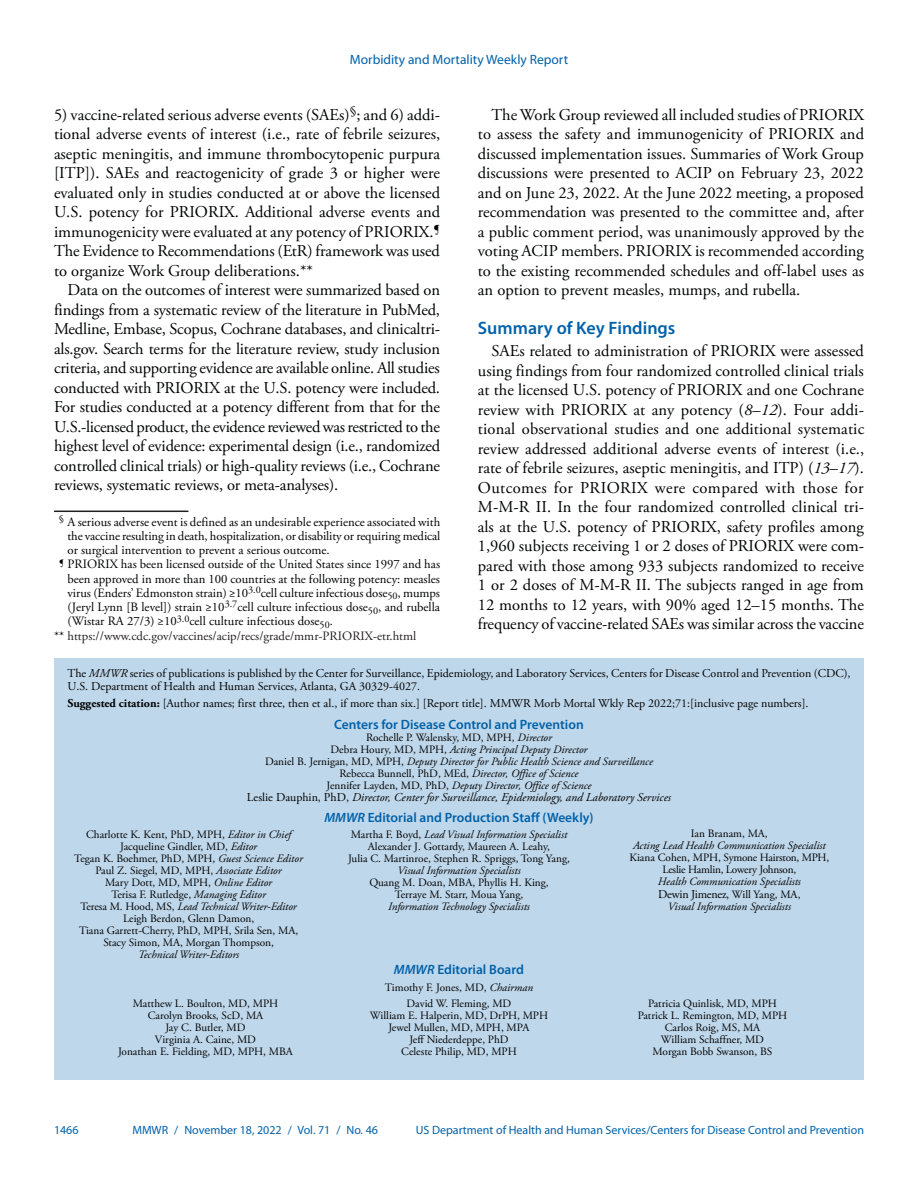
<style>
.page{position:relative;width:918px;height:1188px;background:#fff}
.page>*{position:absolute;margin:0;border:0;box-sizing:border-box;transform-origin:0 0}
.Heading_1{font:600 18px "Myriad Pro";color:#0061aa}
.Paragraph{font:16.5px/19.5px "Adobe Garamond Pro";letter-spacing:-.01em;color:#010203;text-align:justify}
.t1{font:600 13.5px "Myriad Pro";color:#0061aa}
.t2{font:13.5px "Myriad Pro";color:#0061aa}
.footnote_no_rule_tex{font:12.75px/14.2px "Adobe Garamond Pro";color:#010203;text-align:justify}
.footnote_w_rule_text{font:12.75px/14.2px "Adobe Garamond Pro";color:#010203;text-align:justify}
.footnote_no_rule_tex-2{font:12.75px "Adobe Garamond Pro";color:#231f20}
.t3{font:12px/13.5px "Adobe Garamond Pro";color:#010203}
.t4{font:12px "Myriad Pro";color:#0061aa}
.t5{font:italic 12px "Adobe Garamond Pro";color:#010203}
.t6{font:12px "Adobe Garamond Pro";letter-spacing:-.02em;color:#010203}
.t7{font:11.25px/12px "Adobe Garamond Pro";color:#010203;text-align:center}
.t8{font:italic 11.25px/12px "Adobe Garamond Pro";color:#010203;text-align:center}
.t9{font:11.25px/12px "Adobe Garamond Pro";letter-spacing:-.02em;color:#010203;text-align:center}
.s1{color:#010203}
.s2{font-style:italic}
.s3{font-weight:700}
.s4{font-style:normal}
.s5{font-size:11.25px}
</style>
<div class="page">
<div style="left:54px;top:659px;width:810px;height:421px;background:#bfd7ea"></div>
<hr style="left:54px;top:511px;width:134px;height:1px;background:#231f20">
<p class="t2" style="left:350px;top:52px;width:220px">Morbidity and Mortality Weekly Report</p>
<p class="Paragraph" style="left:54px;top:106px;width:388px">5) vaccine-related serious adverse events (SAEs)<sup>§</sup>; and 6) addi&shy;tional adverse events of interest (i.e., rate of febrile seizures, aseptic meningitis, and immune thrombocytopenic purpura [ITP]). SAEs and reactogenicity of grade 3 or higher were evaluated only in studies conducted at or above the licensed U.S. potency for PRIORIX. Additional adverse events and immunogenicity were evaluated at any potency of PRIORIX.<sup>¶ </sup>The Evidence to Recommendations (EtR) framework was used to organize Work Group deliberations.**</p>
<p class="Paragraph" style="left:54px;top:281px;width:388px;text-indent:14px">Data on the outcomes of interest were summarized based on findings from a systematic review of the literature in PubMed, Medline, Embase, Scopus, Cochrane databases, and clinicaltri&shy;als.gov. Search terms for the literature review, study inclusion criteria, and supporting evidence are available online. All studies conducted with PRIORIX at the U.S. potency were included.<br>For studies conducted at a potency different from that for the U.S.-licensed product, the evidence reviewed was restricted to the highest level of evidence: experimental design (i.e., randomized controlled clinical trials) or high-quality reviews (i.e., Cochrane reviews, systematic reviews, or meta-analyses).</p>
<p class="footnote_w_rule_text" style="left:68px;top:515px;width:374px;text-indent:-9px"><sup>§</sup> A serious adverse event is defined as an undesirable experience associated with the vaccine resulting in death, hospitalization, or disability or requiring medical or surgical intervention to prevent a serious outcome.</p>
<p class="footnote_no_rule_tex" style="left:68px;top:558px;width:374px;text-indent:-8px"><sup>¶</sup> PRIORIX has been licensed outside of the United States since 1997 and has been approved in more than 100 countries at the following potency: measles virus (Enders’ Edmonston strain) ≥10<sup>3.0</sup>cell culture infectious dose<sub>50</sub>, mumps (Jeryl Lynn [B level]) strain ≥10<sup>3.7</sup>cell culture infectious dose<sub>50</sub>, and rubella (Wistar RA 27/3) ≥10<sup>3.0</sup>cell culture infectious dose<sub>50</sub>.</p>
<p class="footnote_no_rule_tex-2" style="left:54px;top:628px;width:364px"><span class="s1">**</span> https://www.cdc.gov/vaccines/acip/recs/grade/mmr-PRIORIX-etr.html</p>
<p class="Paragraph" style="left:478px;top:106px;width:388px;text-indent:14px">The Work Group reviewed all included studies of PRIORIX to assess the safety and immunogenicity of PRIORIX and discussed implementation issues. Summaries of Work Group discussions were presented to ACIP on February 23, 2022 and on June 23, 2022. At the June 2022 meeting, a proposed recommendation was presented to the committee and, after a public comment period, was unanimously approved by the voting ACIP members. PRIORIX is recommended according to the existing recommended schedules and off-label uses as an option to prevent measles, mumps, and rubella.</p>
<h1 class="Heading_1" style="left:478px;top:318px;width:199px">Summary of Key Findings</h1>
<p class="Paragraph" style="left:478px;top:342px;width:388px;text-indent:14px">SAEs related to administration of PRIORIX were assessed using findings from four randomized controlled clinical trials at the licensed U.S. potency of PRIORIX and one Cochrane review with PRIORIX at any potency (<span class="s2">8</span>–<span class="s2">12</span>). Four addi&shy;tional observational studies and one additional systematic review addressed additional adverse events of interest (i.e., rate of febrile seizures, aseptic meningitis, and ITP) (<span class="s2">13</span>–<span class="s2">17</span>).<br>Outcomes for PRIORIX were compared with those for M-M-R II. In the four randomized controlled clinical tri&shy;als at the U.S. potency of PRIORIX, safety profiles among 1,960 subjects receiving 1 or 2 doses of PRIORIX were com&shy;pared with those among 933 subjects randomized to receive 1 or 2 doses of M-M-R II. The subjects ranged in age from 12 months to 12 years, with 90% aged 12–15 months. The frequency of vaccine-related SAEs was similar across the vaccine</p>
<p class="t3" style="left:68px;top:667px;width:785px">The <span class="s2">MMWR</span> series of publications is published by the Center for Surveillance, Epidemiology, and Laboratory Services, Centers for Disease Control and Prevention (CDC),<br>U.S. Department of Health and Human Services, Atlanta, GA 30329-4027.</p>
<p class="t3" style="left:68px;top:697px;width:743px"><span class="s3">Suggested citation:</span> [Author names; first three, then et al., if more than six.] [Report title]. MMWR Morb Mortal Wkly Rep 2022;71:[inclusive page numbers].</p>
<p class="t1" style="left:334px;top:717px;width:251px">Centers for Disease Control and Prevention</p>
<p class="t8" style="left:265px;top:731px;width:389px"><span class="s4">Rochelle P. Walensky, MD, MPH,</span> Director<br><span class="s4">Debra Houry, MD, MPH,</span> Acting Principal Deputy Director<br><span class="s4">Daniel B. Jernigan, MD, MPH,</span> Deputy Director for Public Health Science and Surveillance <span class="s4">Rebecca Bunnell, PhD, MEd,</span> Director, Office of Science<br><span class="s4">Jennifer Layden, MD, PhD,</span> Deputy Director, Office of Science</p>
<p class="t5" style="left:247px;top:790px;width:426px"><span class="s4">Leslie Dauphin, PhD,</span> Director, Center for Surveillance, Epidemiology, and Laboratory Services</p>
<p class="t1" style="left:324px;top:810px;width:271px"><span class="s2">MMWR</span> Editorial and Production Staff (Weekly)</p>
<p class="t7" style="left:74px;top:829px;width:230px">Charlotte K. Kent, PhD, MPH, <span class="s2">Editor in Chief </span>Jacqueline Gindler, MD, <span class="s2">Editor<br></span>Tegan K. Boehmer, PhD, MPH, <span class="s2">Guest Science Editor </span>Paul Z. Siegel, MD, MPH, <span class="s2">Associate Editor<br></span>Mary Dott, MD, MPH, <span class="s2">Online Editor<br></span>Terisa F. Rutledge, <span class="s2">Managing Editor<br></span>Teresa M. Hood, MS, <span class="s2">Lead Technical Writer-Editor </span>Leigh Berdon, Glenn Damon,<br>Tiana Garrett-Cherry, PhD, MPH, Srila Sen, MA, Stacy Simon, MA, Morgan Thompson,</p>
<p class="t8" style="left:138px;top:948px;width:103px">Technical Writer-Editors</p>
<p class="t7" style="left:691px;top:828px;width:78px">Ian Branam, MA,</p>
<p class="t8" style="left:633px;top:840px;width:194px">Acting Lead Health Communication Specialist</p>
<p class="t9" style="left:629px;top:852px;width:201px">Kiana Cohen, MPH, Symone Hairston, MPH,<br>Leslie Hamlin, Lowery Johnson,</p>
<p class="t8" style="left:658px;top:876px;width:145px">Health Communication Specialists</p>
<p class="t6" style="left:658px;top:887px;width:144px">Dewin Jimenez, <span class="s5">Will Yang, MA,</span></p>
<p class="t8" style="left:668px;top:901px;width:125px">Visual Information Specialists</p>
<p class="t7" style="left:348px;top:829px;width:223px">Martha F. Boyd, <span class="s2">Lead Visual Information Specialist<br></span>Alexander J. Gottardy, Maureen A. Leahy,<br>Julia C. Martinroe, Stephen R. Spriggs, Tong Yang,</p>
<p class="t8" style="left:397px;top:864px;width:125px">Visual Information Specialists</p>
<p class="t7" style="left:369px;top:877px;width:181px">Quang M. Doan, MBA, Phyllis H. King,<br>Terraye M. Starr, Moua Yang,</p>
<p class="t8" style="left:388px;top:900px;width:143px">Information Technology Specialists</p>
<p class="t1" style="left:394px;top:962px;width:132px"><span class="s2">MMWR</span> Editorial Board</p>
<p class="t7" style="left:385px;top:982px;width:150px">Timothy F. Jones, MD, <span class="s2">Chairman</span></p>
<p class="t7" style="left:118px;top:998px;width:176px">Matthew L. Boulton, MD, MPH<br>Carolyn Brooks, ScD, MA<br>Jay C. Butler, MD<br>Virginia A. Caine, MD<br>Jonathan E. Fielding, MD, MPH, MBA</p>
<p class="t7" style="left:370px;top:998px;width:180px">David W. Fleming, MD<br>William E. Halperin, MD, DrPH, MPH<br>Jewel Mullen, MD, MPH, MPA<br>Jeff Niederdeppe, PhD<br>Celeste Philip, MD, MPH</p>
<p class="t7" style="left:638px;top:998px;width:151px">Patricia Quinlisk, MD, MPH<br>Patrick L. Remington, MD, MPH<br>Carlos Roig, MS, MA<br>William Schaffner, MD<br>Morgan Bobb Swanson, BS</p>
<p class="t4" style="left:54px;top:1123px;width:26px">1466</p>
<p class="t4" style="left:132px;top:1123px;width:247px">MMWR / November 18, 2022 / Vol. 71 / No. 46</p>
<p class="t4" style="left:416px;top:1123px;width:450px">US Department of Health and Human Services/Centers for Disease Control and Prevention</p>
</div>
